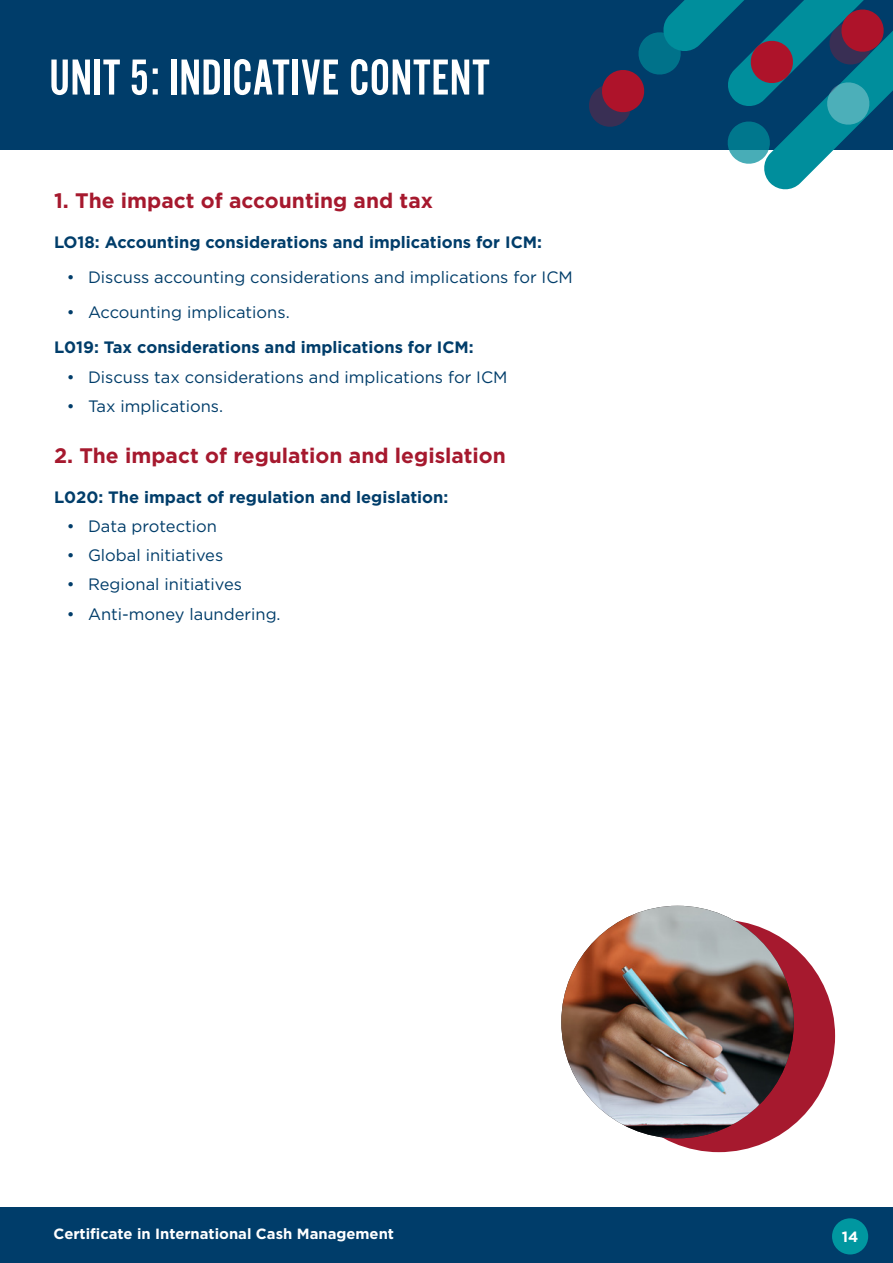
<style>
.page{position:relative;width:893px;height:1263px;background:#fff}
.page>*{position:absolute;margin:0;border:0;box-sizing:border-box;transform-origin:0 0}
.Paragraph_Style_1{font:52.5px "Alternate Got No 2 D";color:#fff}
.Pink_number_title{font:700 21px "Gotham";color:#a6192e}
.t1{font:16.5px "Gotham";color:#003d6a}
.L_title{font:700 16.5px "Gotham";color:#003d6a}
.BODY_COPY{font:700 16.5px "Gotham";color:#003d6a}
.t2{font:700 14.85px "Gotham";color:#fff}
</style>
<div class="page">
<div style="left:0;top:1208px;width:893px;height:55px;background:#003d6a"></div>
<div style="left:832px;top:1218px;width:36px;height:36px;background:#0097a0;border-radius:50%"></div>
<div style="left:0;top:0;width:893px;height:150px;background:#003d6a"></div>
<div style="left:603px;top:919px;width:232px;height:233px;background:#a6192e;border-radius:50%"></div>
<img style="left:561px;top:906px;width:233px;height:232px;border-radius:116px">
<svg style="left:663px;top:0;width:230px;height:190px"></svg>
<svg style="left:827px;top:82px;width:42px;height:43px;background:#3aa0ad"></svg>
<svg style="left:728px;top:121px;width:42px;height:43px"></svg>
<svg style="left:749px;top:39px;width:46px;height:46px;background:#72324a"></svg>
<svg style="left:829px;top:7px;width:57px;height:58px;background:#553a55"></svg>
<svg style="left:589px;top:32px;width:92px;height:95px"></svg>
<p class="Paragraph_Style_1" style="left:49px;top:49px;width:442px">UNIT 5: INDICATIVE CONTENT</p>
<p class="Pink_number_title" style="left:54px;top:187px;width:381px">1. The impact of accounting and tax</p>
<p class="L_title" style="left:54px;top:231px;width:490px">LO18: Accounting considerations and implications for ICM:</p>
<p class="t1" style="left:67px;top:267px;width:508px">• Discuss accounting considerations and implications for ICM</p>
<p class="t1" style="left:67px;top:302px;width:224px">• Accounting implications.</p>
<p class="BODY_COPY" style="left:54px;top:337px;width:421px">L019: Tax considerations and implications for ICM:</p>
<p class="t1" style="left:67px;top:366px;width:442px">• Discuss tax considerations and implications for ICM</p>
<p class="t1" style="left:67px;top:396px;width:158px">• Tax implications.</p>
<p class="Pink_number_title" style="left:54px;top:442px;width:453px">2. The impact of regulation and legislation</p>
<p class="L_title" style="left:54px;top:486px;width:396px">L020: The impact of regulation and legislation:</p>
<p class="t1" style="left:67px;top:515px;width:152px">• Data protection</p>
<p class="t1" style="left:67px;top:545px;width:158px">• Global initiatives</p>
<p class="t1" style="left:67px;top:574px;width:177px">• Regional initiatives</p>
<p class="t1" style="left:67px;top:603px;width:215px">• Anti-money laundering.</p>
<p class="t2" style="left:54px;top:1223px;width:342px">Certificate in International Cash Management</p>
<p class="t2" style="left:842px;top:1227px;width:18px">14</p>
</div>
